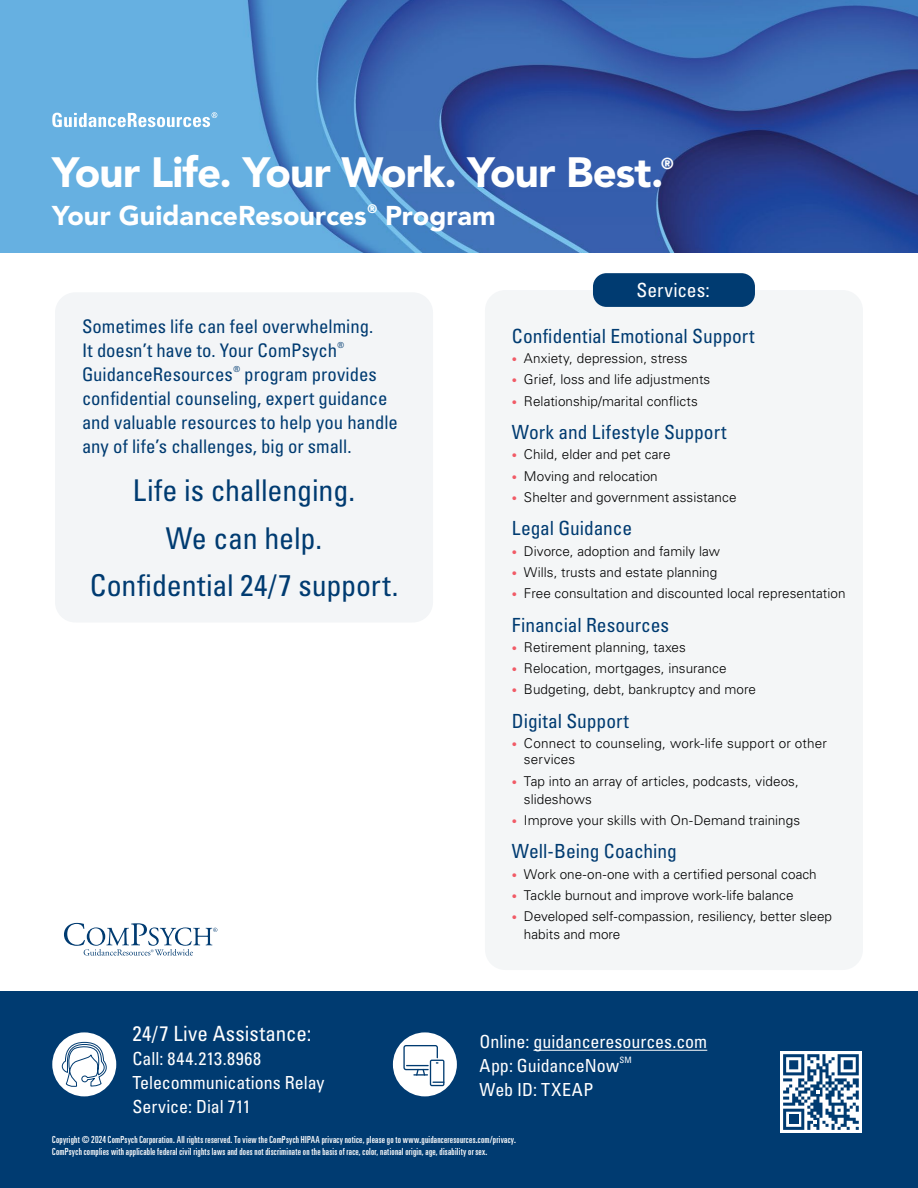
<style>
.page{position:relative;width:918px;height:1188px;background:#fff}
.page>*{position:absolute;margin:0;border:0;box-sizing:border-box;transform-origin:0 0}
.t1{font:900 42px "Avenir LT Std";letter-spacing:-.025em;color:#fff}
.t2{font:condensed 30px/47.4px "Univers LT Std";letter-spacing:-.005em;color:#003b71;text-align:center}
.t3{font:900 27px "Avenir LT Std";color:#fff}
.t4{font:condensed 21px "Univers LT Std";letter-spacing:.01em;color:#fff}
.t5{font:condensed 19.5px "Univers LT Std";color:#003b71}
.t6{font:condensed 19.5px "Univers LT Std";color:#fff}
.t7{font:condensed 18.75px/24px "Univers LT Std";color:#003b71}
.t8{font:condensed 18px/24px "Univers LT Std";color:#fff}
.t9{font:condensed 18px "Univers LT Std";letter-spacing:.025em;color:#fff}
.t10{font:900 15.75px "Avenir LT Std";color:#fff}
.t11{font:300 13.5px/18px "Univers LT Std";letter-spacing:.005em;color:#000}
.t12{font:ultra-condensed 9.75px/12px "Univers LT Std";letter-spacing:.025em;color:#fff}
.t13{font:condensed 8.7px "Univers LT Std";color:#fff}
.t14{font:condensed 8.25px "Univers LT Std";color:#003b71}
.s1{font-size:10.5px;color:#f15b67}
</style>
<div class="page">
<img style="left:0;top:0;width:918px;height:253px">
<div style="left:0;top:991px;width:918px;height:197px;background:#003b71"></div>
<hr style="left:534px;top:1050px;width:173px;height:1px;background:#fff">
<div style="left:780px;top:1051px;width:82px;height:82px;background:#fff"></div>
<svg style="left:783px;top:1054px;width:76px;height:76px"></svg>
<div style="left:52px;top:1032px;width:64px;height:64px;background:#fff;border-radius:50%"></div>
<div style="left:393px;top:1032px;width:64px;height:64px;background:#fff;border-radius:50%"></div>
<svg style="left:403px;top:1045px;width:41px;height:41px"></svg>
<svg style="left:61px;top:1039px;width:47px;height:58px"></svg>
<div style="left:485px;top:290px;width:378px;height:680px;background:#f3f5f7;border-radius:20px"></div>
<div style="left:55px;top:292px;width:378px;height:331px;background:#f3f5f7;border-radius:20px"></div>
<svg style="left:64px;top:923px;width:153px;height:33px"></svg>
<div style="left:593px;top:273px;width:162px;height:34px;background:#003b71;border-radius:14px"></div>
<svg style="left:52px;top:112px;width:165px;height:15px"></svg>
<h1 class="t1" style="left:52px;top:147px;width:613px">Your Life. Your Work. Your Best.</h1>
<p class="t10" style="left:661px;top:154px;width:14px">®</p>
<h3 class="t3" style="left:52px;top:199px;width:445px">Your GuidanceResources<sup>®</sup> Program</h3>
<h3 class="t7" style="left:82px;top:314px;width:293px">Sometimes life can feel overwhelming.<br>It doesn’t have to. Your ComPsych</h3>
<p class="t14" style="left:338px;top:340px;width:8px">®</p>
<h3 class="t7" style="left:82px;top:362px;width:152px">GuidanceResources</h3>
<p class="t14" style="left:234px;top:364px;width:8px">®</p>
<h3 class="t7" style="left:82px;top:362px;width:317px;text-indent:162px">program provides confidential counseling, expert guidance and valuable resources to help you handle any of life’s challenges, big or small.</h3>
<h2 class="t2" style="left:90px;top:467px;width:310px">Life is challenging.<br>We can help.<br>Confidential 24/7 support.</h2>
<h3 class="t6" style="left:637px;top:278px;width:75px">Services:</h3>
<h3 class="t5" style="left:512px;top:324px;width:244px">Confidential Emotional Support</h3>
<p class="t11" style="left:512px;top:349px;width:177px"><span class="s1">•</span> Anxiety, depression, stress</p>
<p class="t11" style="left:512px;top:371px;width:200px"><span class="s1">•</span> Grief, loss and life adjustments</p>
<p class="t11" style="left:512px;top:392px;width:187px"><span class="s1">•</span> Relationship/marital conflicts</p>
<h3 class="t5" style="left:512px;top:420px;width:216px">Work and Lifestyle Support</h3>
<p class="t11" style="left:512px;top:446px;width:160px"><span class="s1">•</span> Child, elder and pet care</p>
<p class="t11" style="left:512px;top:467px;width:147px"><span class="s1">•</span> Moving and relocation</p>
<p class="t11" style="left:512px;top:488px;width:226px"><span class="s1">•</span> Shelter and government assistance</p>
<h3 class="t5" style="left:512px;top:516px;width:122px">Legal Guidance</h3>
<p class="t11" style="left:512px;top:542px;width:210px"><span class="s1">•</span> Divorce, adoption and family law</p>
<p class="t11" style="left:512px;top:563px;width:207px"><span class="s1">•</span> Wills, trusts and estate planning</p>
<p class="t11" style="left:512px;top:584px;width:335px"><span class="s1">•</span> Free consultation and discounted local representation</p>
<h3 class="t5" style="left:512px;top:612px;width:159px">Financial Resources</h3>
<p class="t11" style="left:512px;top:638px;width:175px"><span class="s1">•</span> Retirement planning, taxes</p>
<p class="t11" style="left:512px;top:659px;width:216px"><span class="s1">•</span> Relocation, mortgages, insurance</p>
<p class="t11" style="left:512px;top:680px;width:246px"><span class="s1">•</span> Budgeting, debt, bankruptcy and more</p>
<h3 class="t5" style="left:512px;top:709px;width:118px">Digital Support</h3>
<p class="t11" style="left:524px;top:735px;width:305px;line-height:16.5px;text-indent:-12px"><span class="s1">•</span> Connect to counseling, work-life support or other services</p>
<p class="t11" style="left:524px;top:772px;width:276px;text-indent:-12px"><span class="s1">•</span> Tap into an array of articles, podcasts, videos, slideshows</p>
<p class="t11" style="left:512px;top:811px;width:290px"><span class="s1">•</span> Improve your skills with On-Demand trainings</p>
<h3 class="t5" style="left:512px;top:839px;width:166px">Well-Being Coaching</h3>
<p class="t11" style="left:512px;top:865px;width:306px"><span class="s1">•</span> Work one-on-one with a certified personal coach</p>
<p class="t11" style="left:512px;top:886px;width:283px"><span class="s1">•</span> Tackle burnout and improve work-life balance</p>
<p class="t11" style="left:524px;top:907px;width:310px;text-indent:-12px"><span class="s1">•</span> Developed self-compassion, resiliency, better sleep habits and more</p>
<h3 class="t4" style="left:132px;top:1020px;width:181px">24/7 Live Assistance:</h3>
<h3 class="t8" style="left:132px;top:1046px;width:194px">Call: 844.213.8968<br>Telecommunications Relay<br>Service: Dial 711</h3>
<h3 class="t8" style="left:480px;top:1030px;width:229px">Online: guidanceresources.com<br>App: GuidanceNow</h3>
<p class="t13" style="left:619px;top:1054px;width:14px">SM</p>
<h3 class="t9" style="left:480px;top:1079px;width:115px">Web ID: TXEAP</h3>
<p class="t12" style="left:52px;top:1133px;width:465px">Copyright © 2024 ComPsych Corporation. All rights reserved. To view the ComPsych HIPAA privacy notice, please go to www.guidanceresources.com/privacy.<br>ComPsych complies with applicable federal civil rights laws and does not discriminate on the basis of race, color, national origin, age, disability or sex.</p>
</div>
